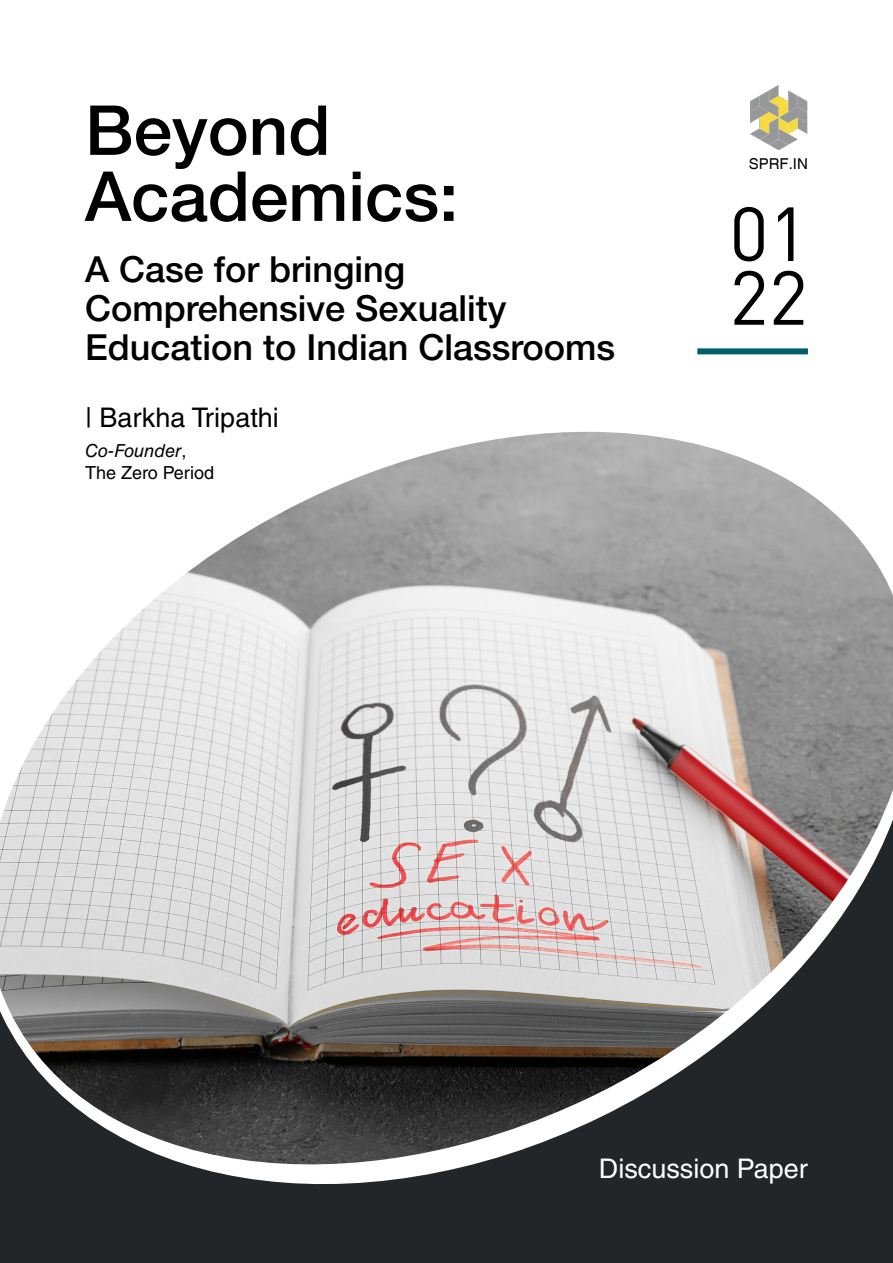
<style>
.page{position:relative;width:893px;height:1263px;background:#fff}
.page>*{position:absolute;margin:0;border:0;box-sizing:border-box;transform-origin:0 0}
.t1{font:75.3px/63.8px "DIN";color:#000}
.t2{font:500 69px/66px "Helvetica Neue LT Pro";color:#000}
.t3{font:500 36px/39px "Helvetica Neue LT Pro";color:#000}
.t4{font:27px "Helvetica LT Std";color:#000}
.t5{font:27px "Helvetica LT Std";color:#fff}
.t6{font:18px/21.6px "Helvetica LT Std";color:#000}
.t7{font:15px "Helvetica";color:#000}
.s1{font-style:italic}
</style>
<div class="page">
<div style="left:0;top:808px;width:893px;height:455px;background:#232629"></div>
<img style="left:0;top:432px;width:893px;height:752px">
<img style="left:750px;top:85px;width:58px;height:65px">
<div style="left:697px;top:348px;width:111px;height:6px;background:#005e6d"></div>
<h2 class="t2" style="left:85px;top:97px;width:375px">Beyond<br>Academics:</h2>
<p class="t3" style="left:85px;top:249px;width:532px">A Case for bringing<br>Comprehensive Sexuality<br>Education to Indian Classrooms</p>
<p class="t4" style="left:85px;top:402px;width:195px">| Barkha Tripathi</p>
<p class="t6" style="left:85px;top:440px;width:131px"><span class="s1">Co-Founder</span>,<br>The Zero Period</p>
<p class="t7" style="left:749px;top:155px;width:61px">SPRF.IN</p>
<h1 class="t1" style="left:729px;top:201px;width:80px">01<br>22</h1>
<p class="t5" style="left:599px;top:1153px;width:210px">Discussion Paper</p>
</div>
